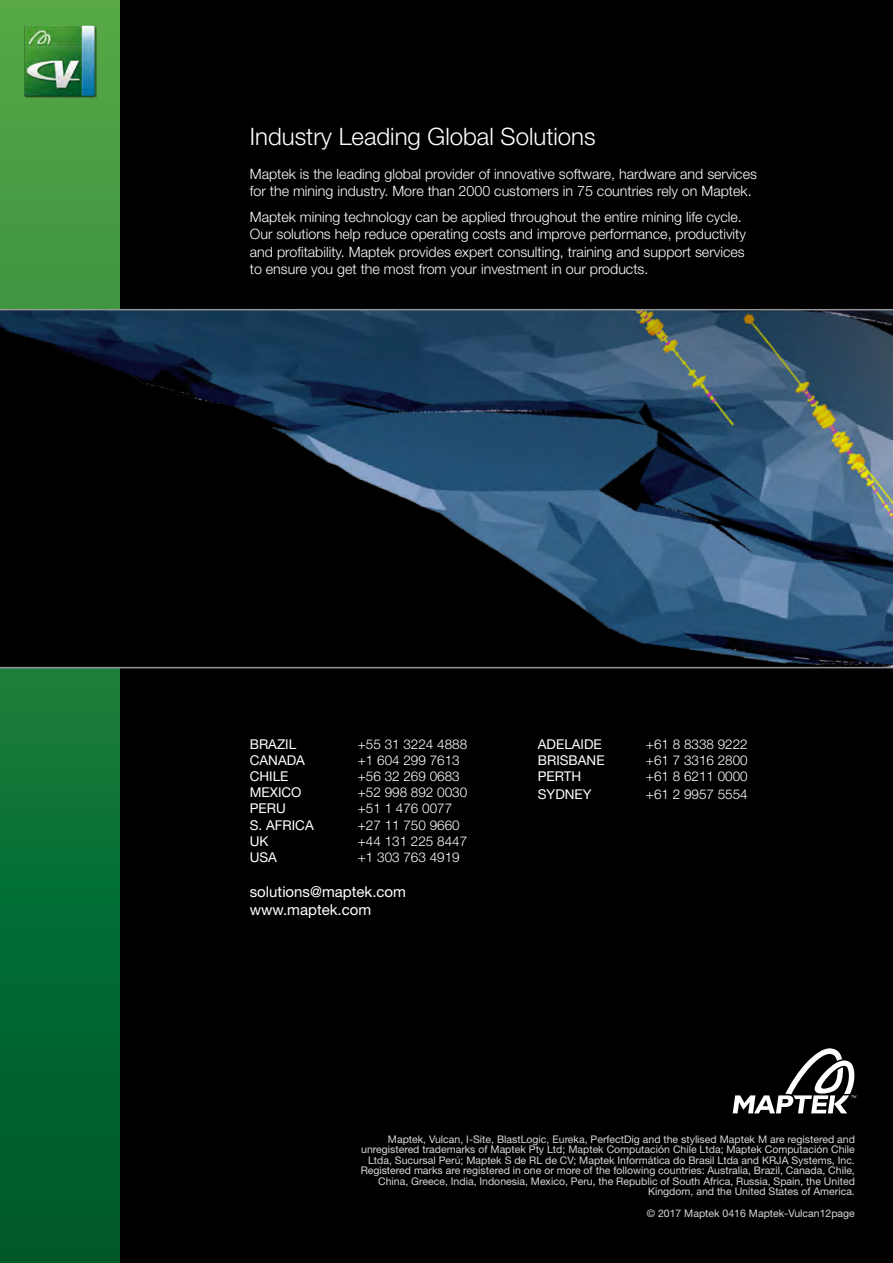
<style>
.page{position:relative;width:893px;height:1263px;background:#fff}
.page>*{position:absolute;margin:0;border:0;box-sizing:border-box;transform-origin:0 0}
.Back_cover_heading{font:300 24px "Helvetica Neue LT Std";color:#fff}
.Contacts{font:15px/18px "Helvetica Neue LT Std";color:#fff}
.Back_Paragraph_-_Lig{font:300 14.25px/17.2px "Helvetica Neue LT Std";color:#fff}
.Contacts-2{font:300 13.5px "Helvetica Neue LT Std";color:#fff}
.Contacts-3{font:13.5px "Helvetica Neue LT Std";color:#fff}
.t1{font:10.5px/10.5px "Helvetica Neue LT Std";color:#fff;text-align:right}
</style>
<div class="page">
<div style="left:0;top:0;width:893px;height:310px;background:#000"></div>
<div style="left:0;top:660px;width:893px;height:603px;background:#000"></div>
<svg style="left:0;top:0;width:119px;height:1263px;background:#1b7a37"></svg>
<div style="left:733px;top:1048px;width:126px;height:68px;background:#000;opacity:.35"></div>
<svg style="left:733px;top:1048px;width:123px;height:65px"></svg>
<img style="left:23px;top:23px;width:73px;height:74px">
<img style="left:0;top:310px;width:893px;height:357px">
<hr style="left:0;top:667px;width:893px;height:1px;background:#939598">
<hr style="left:0;top:309px;width:893px;height:1px;background:#939598">
<p class="Back_cover_heading" style="left:250px;top:121px;width:347px">Industry Leading Global Solutions</p>
<p class="Back_Paragraph_-_Lig" style="left:250px;top:165px;width:509px">Maptek is the leading global provider of innovative software, hardware and services for the mining industry. More than 2000 customers in 75 countries rely on Maptek.</p>
<p class="Back_Paragraph_-_Lig" style="left:250px;top:208px;width:498px">Maptek mining technology can be applied throughout the entire mining life cycle.<br>Our solutions help reduce operating costs and improve performance, productivity and profitability. Maptek provides expert consulting, training and support services to ensure you get the most from your investment in our products.</p>
<p class="Contacts-3" style="left:250px;top:736px;width:48px">BRAZIL</p>
<p class="Contacts-2" style="left:358px;top:735px;width:111px">+55 31 3224 4888</p>
<p class="Contacts-3" style="left:250px;top:752px;width:57px">CANADA</p>
<p class="Contacts-2" style="left:358px;top:752px;width:103px">+1 604 299 7613</p>
<p class="Contacts-3" style="left:250px;top:768px;width:40px">CHILE</p>
<p class="Contacts-2" style="left:358px;top:768px;width:103px">+56 32 269 0683</p>
<p class="Contacts-3" style="left:250px;top:784px;width:53px">MEXICO</p>
<p class="Contacts-2" style="left:358px;top:784px;width:111px">+52 998 892 0030</p>
<p class="Contacts-3" style="left:250px;top:800px;width:37px">PERU</p>
<p class="Contacts-2" style="left:358px;top:800px;width:96px">+51 1 476 0077</p>
<p class="Contacts-3" style="left:250px;top:817px;width:65px">S. AFRICA</p>
<p class="Contacts-2" style="left:358px;top:816px;width:103px">+27 11 750 9660</p>
<p class="Contacts-3" style="left:250px;top:833px;width:20px">UK</p>
<p class="Contacts-2" style="left:358px;top:833px;width:111px">+44 131 225 8447</p>
<p class="Contacts-3" style="left:250px;top:849px;width:29px">USA</p>
<p class="Contacts-2" style="left:358px;top:849px;width:103px">+1 303 763 4919</p>
<p class="Contacts" style="left:250px;top:882px;width:158px">solutions@maptek.com www.maptek.com</p>
<p class="Contacts-3" style="left:538px;top:736px;width:66px">ADELAIDE</p>
<p class="Contacts-2" style="left:646px;top:735px;width:103px">+61 8 8338 9222</p>
<p class="Contacts-3" style="left:538px;top:752px;width:68px">BRISBANE</p>
<p class="Contacts-2" style="left:646px;top:752px;width:103px">+61 7 3316 2800</p>
<p class="Contacts-3" style="left:538px;top:768px;width:45px">PERTH</p>
<p class="Contacts-2" style="left:646px;top:768px;width:103px">+61 8 6211 0000</p>
<p class="Contacts-3" style="left:538px;top:786px;width:55px">SYDNEY</p>
<p class="Contacts-2" style="left:646px;top:786px;width:103px">+61 2 9957 5554</p>
<p class="t1" style="left:361px;top:1134px;width:496px">Maptek, Vulcan, I-Site, BlastLogic, Eureka, PerfectDig and the stylised Maptek M are registered and unregistered trademarks of Maptek Pty Ltd; Maptek Computación Chile Ltda; Maptek Computación Chile Ltda, Sucursal Perú; Maptek S de RL de CV; Maptek Informática do Brasil Ltda and KRJA Systems, Inc.<br>Registered marks are registered in one or more of the following countries: Australia, Brazil, Canada, Chile, China, Greece, India, Indonesia, Mexico, Peru, the Republic of South Africa, Russia, Spain, the United Kingdom, and the United States of America.</p>
<p class="t1" style="left:647px;top:1208px;width:210px">© 2017 Maptek 0416 Maptek-Vulcan12page</p>
</div>
